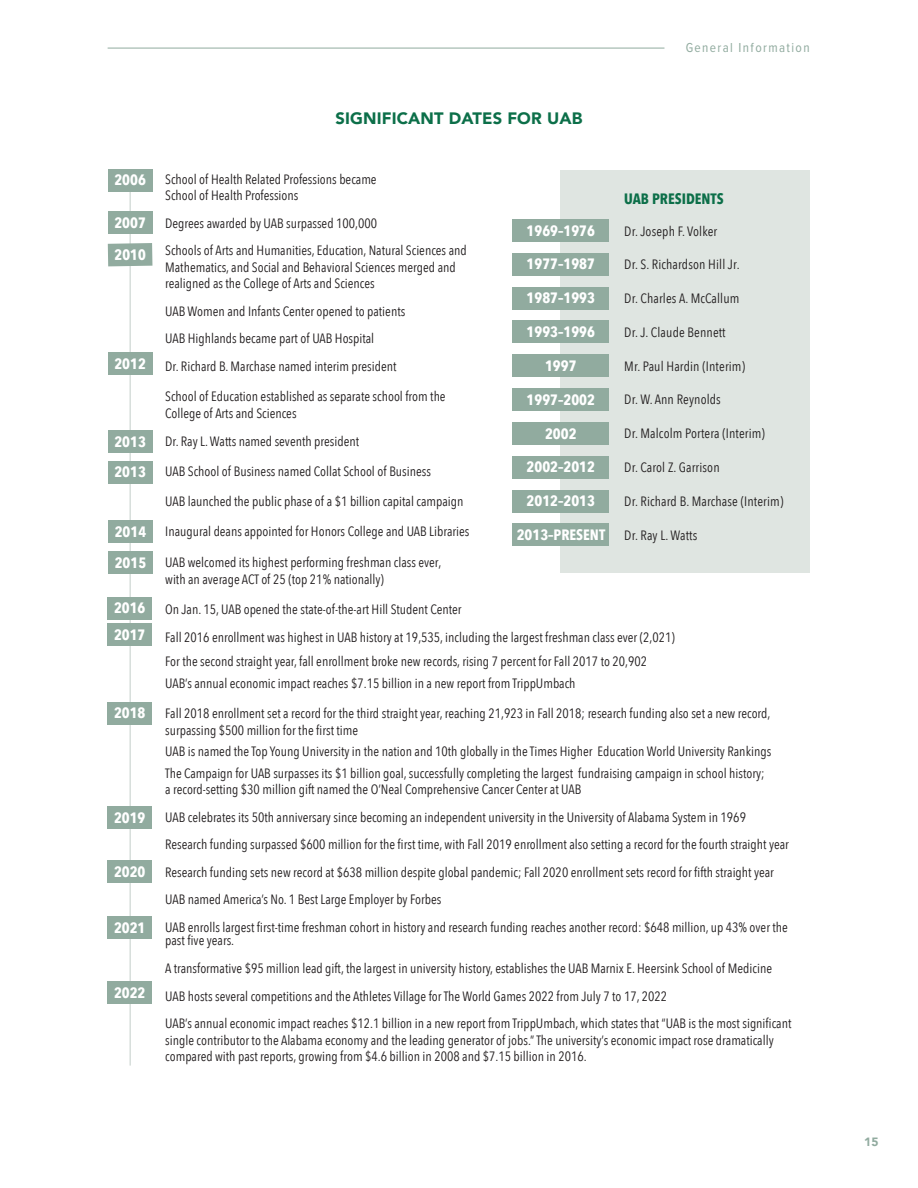
<style>
.page{position:relative;width:918px;height:1188px;background:#fff}
.page>*{position:absolute;margin:0;border:0;box-sizing:border-box;transform-origin:0 0}
.t1{font:900 16.5px "Avenir";letter-spacing:.01em;color:#0c6f49}
.t2{font:700 15px "Avenir Next Condensed";color:#fff}
.t3{font:700 15px "Avenir Next Condensed";color:#0c6f49}
.t4{font:13.5px/16.5px "Avenir Next Condensed";color:#231f20}
.LABEL_top_PN{font:13.5px "Proxima Nova Cond";letter-spacing:.1em;color:#91ab9f}
.t5{font:900 12px "Avenir";color:#91ab9f}
</style>
<div class="page">
<hr style="left:108px;top:48px;width:556px;height:1px;background:#91ab9f">
<div style="left:561px;top:170px;width:249px;height:403px;background:#dfe5e1"></div>
<hr style="left:130px;top:177px;width:1px;height:889px;background:#c3cec9">
<div style="left:108px;top:169px;width:44px;height:22px;background:#91ab9f"></div>
<div style="left:108px;top:211px;width:44px;height:23px;background:#91ab9f"></div>
<svg style="left:108px;top:243px;width:44px;height:23px"></svg>
<div style="left:108px;top:353px;width:44px;height:22px;background:#91ab9f"></div>
<div style="left:108px;top:430px;width:44px;height:23px;background:#91ab9f"></div>
<div style="left:108px;top:461px;width:44px;height:23px;background:#91ab9f"></div>
<div style="left:108px;top:521px;width:45px;height:22px;background:#91ab9f"></div>
<div style="left:108px;top:551px;width:45px;height:23px;background:#91ab9f"></div>
<div style="left:513px;top:219px;width:96px;height:23px;background:#91ab9f"></div>
<div style="left:513px;top:253px;width:96px;height:23px;background:#91ab9f"></div>
<div style="left:513px;top:287px;width:96px;height:22px;background:#91ab9f"></div>
<div style="left:513px;top:321px;width:96px;height:22px;background:#91ab9f"></div>
<div style="left:513px;top:354px;width:96px;height:23px;background:#91ab9f"></div>
<div style="left:513px;top:388px;width:96px;height:23px;background:#91ab9f"></div>
<div style="left:513px;top:422px;width:96px;height:23px;background:#91ab9f"></div>
<div style="left:513px;top:456px;width:96px;height:23px;background:#91ab9f"></div>
<div style="left:513px;top:490px;width:96px;height:22px;background:#91ab9f"></div>
<div style="left:513px;top:524px;width:96px;height:22px;background:#91ab9f"></div>
<div style="left:108px;top:597px;width:44px;height:22px;background:#91ab9f"></div>
<div style="left:108px;top:623px;width:44px;height:23px;background:#91ab9f"></div>
<div style="left:108px;top:702px;width:44px;height:22px;background:#91ab9f"></div>
<div style="left:108px;top:806px;width:44px;height:23px;background:#91ab9f"></div>
<div style="left:108px;top:860px;width:44px;height:23px;background:#91ab9f"></div>
<div style="left:108px;top:916px;width:44px;height:23px;background:#91ab9f"></div>
<div style="left:108px;top:982px;width:44px;height:22px;background:#91ab9f"></div>
<p class="LABEL_top_PN" style="left:686px;top:38px;width:125px">General Information</p>
<p class="t1" style="left:335px;top:104px;width:249px">SIGNIFICANT DATES FOR UAB</p>
<p class="t2" style="left:114px;top:171px;width:33px">2006</p>
<p class="t2" style="left:114px;top:213px;width:33px">2007</p>
<p class="t2" style="left:114px;top:246px;width:33px;rotate:-1deg">2010</p>
<p class="t2" style="left:114px;top:355px;width:33px">2012</p>
<p class="t2" style="left:114px;top:432px;width:33px">2013</p>
<p class="t2" style="left:114px;top:463px;width:33px">2013</p>
<p class="t2" style="left:115px;top:523px;width:33px">2014</p>
<p class="t2" style="left:115px;top:553px;width:33px">2015</p>
<p class="t2" style="left:114px;top:599px;width:33px">2016</p>
<p class="t2" style="left:114px;top:625px;width:33px">2017</p>
<p class="t2" style="left:114px;top:704px;width:33px">2018</p>
<p class="t2" style="left:114px;top:808px;width:33px">2019</p>
<p class="t2" style="left:114px;top:862px;width:33px">2020</p>
<p class="t2" style="left:114px;top:919px;width:33px">2021</p>
<p class="t2" style="left:114px;top:984px;width:33px">2022</p>
<p class="t4" style="left:165px;top:170px;width:213px">School of Health Related Professions became<br>School of Health Professions</p>
<p class="t4" style="left:165px;top:214px;width:213px">Degrees awarded by UAB surpassed 100,000</p>
<p class="t4" style="left:165px;top:242px;width:303px">Schools of Arts and Humanities, Education, Natural Sciences and<br>Mathematics, and Social and Behavioral Sciences merged and realigned as the College of Arts and Sciences</p>
<p class="t4" style="left:165px;top:302px;width:242px">UAB Women and Infants Center opened to patients</p>
<p class="t4" style="left:165px;top:330px;width:211px">UAB Highlands became part of UAB Hospital</p>
<p class="t4" style="left:165px;top:357px;width:233px">Dr. Richard B. Marchase named interim president</p>
<p class="t4" style="left:165px;top:388px;width:282px">School of Education established as separate school from the<br>College of Arts and Sciences</p>
<p class="t4" style="left:165px;top:432px;width:195px">Dr. Ray L. Watts named seventh president</p>
<p class="t4" style="left:165px;top:462px;width:267px">UAB School of Business named Collat School of Business</p>
<p class="t4" style="left:165px;top:492px;width:300px">UAB launched the public phase of a $1 billion capital campaign</p>
<p class="t4" style="left:165px;top:523px;width:306px">Inaugural deans appointed for Honors College and UAB Libraries</p>
<p class="t4" style="left:165px;top:553px;width:278px">UAB welcomed its highest performing freshman class ever, with an average ACT of 25 (top 21% nationally)</p>
<p class="t4" style="left:165px;top:600px;width:298px">On Jan. 15, UAB opened the state-of-the-art Hill Student Center</p>
<p class="t4" style="left:165px;top:628px;width:511px">Fall 2016 enrollment was highest in UAB history at 19,535, including the largest freshman class ever (2,021)</p>
<p class="t4" style="left:165px;top:653px;width:483px">For the second straight year, fall enrollment broke new records, rising 7 percent for Fall 2017 to 20,902</p>
<p class="t4" style="left:165px;top:674px;width:412px">UAB’s annual economic impact reaches $7.15 billion in a new report from TrippUmbach</p>
<p class="t4" style="left:165px;top:705px;width:607px">Fall 2018 enrollment set a record for the third straight year, reaching 21,923 in Fall 2018; research funding also set a new record, surpassing $500 million for the first time</p>
<p class="t4" style="left:165px;top:743px;width:608px">UAB is named the Top Young University in the nation and 10th globally in the Times Higher Education World University Rankings</p>
<p class="t4" style="left:165px;top:764px;width:601px">The Campaign for UAB surpasses its $1 billion goal, successfully completing the largest fundraising campaign in school history; a record-setting $30 million gift named the O’Neal Comprehensive Cancer Center at UAB</p>
<p class="t4" style="left:165px;top:808px;width:582px">UAB celebrates its 50th anniversary since becoming an independent university in the University of Alabama System in 1969</p>
<p class="t4" style="left:165px;top:836px;width:625px">Research funding surpassed $600 million for the first time, with Fall 2019 enrollment also setting a record for the fourth straight year</p>
<p class="t4" style="left:165px;top:863px;width:610px">Research funding sets new record at $638 million despite global pandemic; Fall 2020 enrollment sets record for fifth straight year</p>
<p class="t4" style="left:165px;top:891px;width:278px">UAB named America’s No. 1 Best Large Employer by Forbes</p>
<p class="t4" style="left:165px;top:920px;width:624px;line-height:13.5px">UAB enrolls largest first-time freshman cohort in history and research funding reaches another record: $648 million, up 43% over the past five years.</p>
<p class="t4" style="left:165px;top:959px;width:608px">A transformative $95 million lead gift, the largest in university history, establishes the UAB Marnix E. Heersink School of Medicine</p>
<p class="t4" style="left:165px;top:987px;width:503px">UAB hosts several competitions and the Athletes Village for The World Games 2022 from July 7 to 17, 2022</p>
<p class="t4" style="left:165px;top:1014px;width:628px">UAB’s annual economic impact reaches $12.1 billion in a new report from TrippUmbach, which states that “UAB is the most significant single contributor to the Alabama economy and the leading generator of jobs.” The university’s economic impact rose dramatically compared with past reports, growing from $4.6 billion in 2008 and $7.15 billion in 2016.</p>
<p class="t3" style="left:624px;top:190px;width:101px">UAB PRESIDENTS</p>
<p class="t2" style="left:527px;top:221px;width:70px">1969–1976</p>
<p class="t2" style="left:527px;top:255px;width:70px">1977–1987</p>
<p class="t2" style="left:527px;top:289px;width:70px">1987–1993</p>
<p class="t2" style="left:527px;top:323px;width:70px">1993–1996</p>
<p class="t2" style="left:545px;top:356px;width:33px">1997</p>
<p class="t2" style="left:527px;top:390px;width:70px">1997–2002</p>
<p class="t2" style="left:545px;top:424px;width:33px">2002</p>
<p class="t2" style="left:527px;top:458px;width:70px">2002–2012</p>
<p class="t2" style="left:527px;top:492px;width:70px">2012–2013</p>
<p class="t2" style="left:517px;top:526px;width:90px">2013–PRESENT</p>
<p class="t4" style="left:624px;top:222px;width:95px">Dr. Joseph F. Volker</p>
<p class="t4" style="left:624px;top:256px;width:117px">Dr. S. Richardson Hill Jr.</p>
<p class="t4" style="left:624px;top:290px;width:117px">Dr. Charles A. McCallum</p>
<p class="t4" style="left:624px;top:323px;width:103px">Dr. J. Claude Bennett</p>
<p class="t4" style="left:624px;top:357px;width:122px">Mr. Paul Hardin (Interim)</p>
<p class="t4" style="left:624px;top:391px;width:98px">Dr. W. Ann Reynolds</p>
<p class="t4" style="left:624px;top:425px;width:142px">Dr. Malcolm Portera (Interim)</p>
<p class="t4" style="left:624px;top:458px;width:97px">Dr. Carol Z. Garrison</p>
<p class="t4" style="left:624px;top:492px;width:161px">Dr. Richard B. Marchase (Interim)</p>
<p class="t4" style="left:624px;top:526px;width:75px">Dr. Ray L. Watts</p>
<p class="t5" style="left:864px;top:1131px;width:16px">15</p>
</div>
